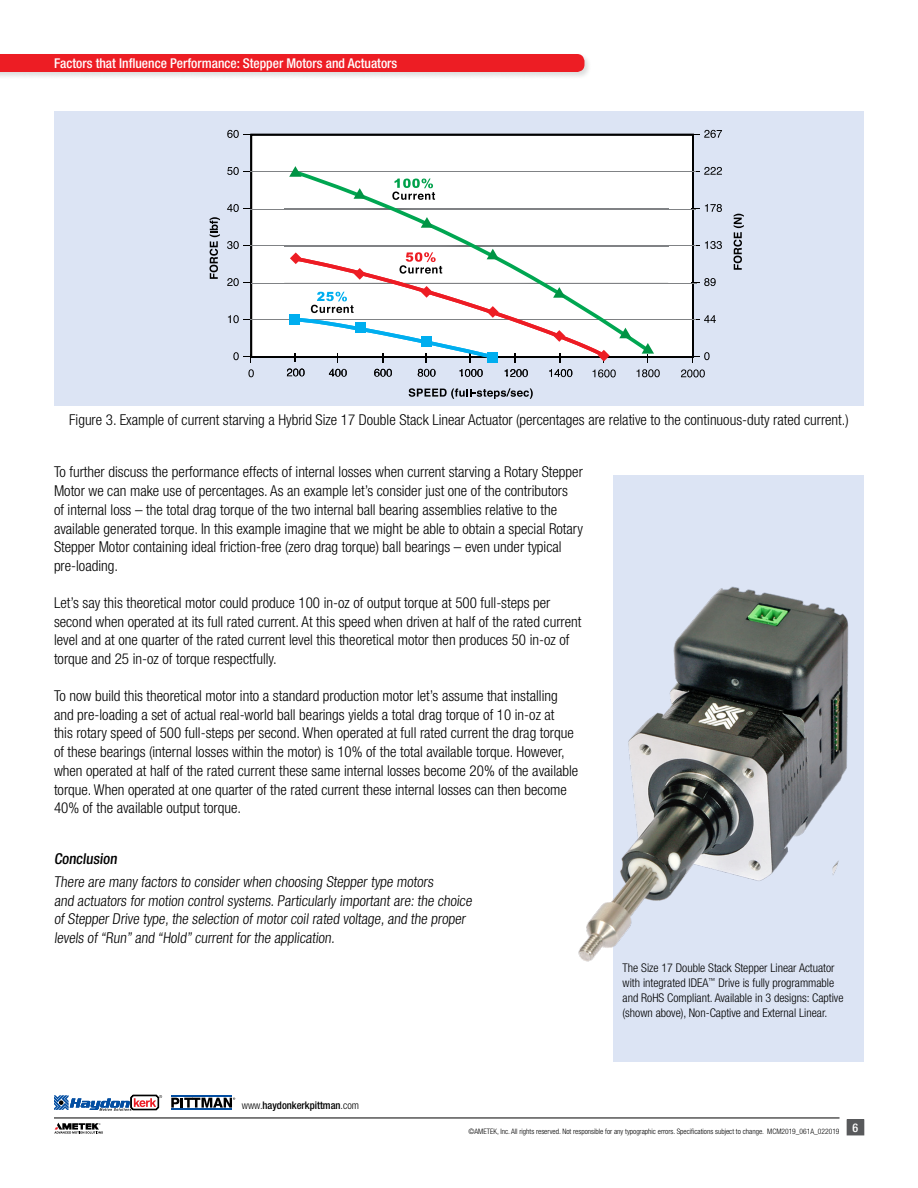
<style>
.page{position:relative;width:918px;height:1188px;background:#fff}
.page>*{position:absolute;margin:0;border:0;box-sizing:border-box;transform-origin:0 0}
.t1{font:300 condensed 15px/18.8px "Helvetica Neue LT Std";color:#000}
.t2{font:500 condensed 15px "Helvetica Neue LT Std";color:#000}
.t3{font:500 condensed 13.5px "Helvetica Neue LT Std";color:#fff}
.t4{font:300 condensed 12px/15px "Helvetica Neue LT Std";color:#000}
.t5{font:500 condensed 12px "Helvetica Neue LT Std";color:#fff}
.t6{font:500 condensed 10.5px "Helvetica Neue LT Std";color:#000}
.t7{font:300 condensed 7.5px "Helvetica Neue LT Std";color:#000}
.s1{font-weight:300}
</style>
<div class="page">
<div style="left:847px;top:1120px;width:17px;height:15px;background:#58595b"></div>
<div style="left:0;top:53px;width:592px;height:27px;background:#000;opacity:.14"></div>
<div style="left:0;top:54px;width:585px;height:18px;background:#ed1d24"></div>
<div style="left:54px;top:111px;width:810px;height:295px;background:#dce4f4"></div>
<div style="left:250px;top:134px;width:444px;height:224px;background:#fff"></div>
<svg style="left:227px;top:130px;width:25px;height:8px"></svg>
<svg style="left:227px;top:167px;width:25px;height:8px"></svg>
<svg style="left:227px;top:204px;width:25px;height:8px"></svg>
<svg style="left:227px;top:241px;width:25px;height:8px"></svg>
<svg style="left:227px;top:278px;width:25px;height:8px"></svg>
<svg style="left:228px;top:315px;width:24px;height:8px"></svg>
<svg style="left:691px;top:130px;width:31px;height:8px"></svg>
<svg style="left:691px;top:167px;width:31px;height:8px"></svg>
<svg style="left:691px;top:204px;width:31px;height:8px"></svg>
<svg style="left:691px;top:241px;width:31px;height:8px"></svg>
<svg style="left:691px;top:278px;width:25px;height:8px"></svg>
<svg style="left:691px;top:315px;width:25px;height:8px"></svg>
<svg style="left:733px;top:214px;width:11px;height:56px"></svg>
<svg style="left:210px;top:217px;width:10px;height:62px"></svg>
<svg style="left:409px;top:388px;width:124px;height:11px"></svg>
<svg style="left:233px;top:352px;width:19px;height:11px"></svg>
<svg style="left:248px;top:369px;width:6px;height:8px"></svg>
<hr style="left:250px;top:171px;width:446px;height:1px;background:#808285">
<hr style="left:251px;top:209px;width:445px;height:1px;background:#808285">
<hr style="left:251px;top:246px;width:445px;height:1px;background:#808285">
<hr style="left:251px;top:283px;width:446px;height:1px;background:#808285">
<hr style="left:250px;top:319px;width:446px;height:1px;background:#808285">
<img style="left:624px;top:356px;width:44px;height:2px">
<img style="left:284px;top:356px;width:340px;height:2px">
<svg style="left:549px;top:369px;width:23px;height:8px"></svg>
<svg style="left:287px;top:369px;width:18px;height:8px"></svg>
<svg style="left:459px;top:369px;width:24px;height:8px"></svg>
<svg style="left:505px;top:369px;width:23px;height:8px"></svg>
<svg style="left:329px;top:369px;width:18px;height:8px"></svg>
<svg style="left:374px;top:369px;width:18px;height:8px"></svg>
<svg style="left:418px;top:369px;width:17px;height:8px"></svg>
<svg style="left:293px;top:170px;width:358px;height:184px;fill:#fff"></svg>
<svg style="left:392px;top:179px;width:43px;height:21px"></svg>
<svg style="left:593px;top:369px;width:23px;height:8px"></svg>
<svg style="left:637px;top:369px;width:23px;height:8px"></svg>
<svg style="left:691px;top:352px;width:19px;height:11px"></svg>
<svg style="left:681px;top:369px;width:24px;height:8px"></svg>
<svg style="left:289px;top:166px;width:13px;height:11px"></svg>
<svg style="left:354px;top:188px;width:12px;height:11px"></svg>
<svg style="left:421px;top:217px;width:12px;height:11px"></svg>
<svg style="left:290px;top:249px;width:320px;height:114px"></svg>
<svg style="left:619px;top:328px;width:13px;height:10px"></svg>
<svg style="left:642px;top:343px;width:12px;height:20px"></svg>
<div style="left:488px;top:352px;width:10px;height:10px;background:#00aeef"></div>
<div style="left:421px;top:337px;width:11px;height:10px;background:#00aeef"></div>
<div style="left:356px;top:323px;width:10px;height:10px;background:#00aeef"></div>
<div style="left:289px;top:314px;width:11px;height:11px;background:#00aeef"></div>
<div style="left:613px;top:475px;width:251px;height:587px;background:#dce4f4"></div>
<svg style="left:54px;top:1123px;width:49px;height:11px"></svg>
<hr style="left:54px;top:1118px;width:786px;height:1px;background:#000">
<svg style="left:54px;top:1095px;width:108px;height:16px"></svg>
<svg style="left:171px;top:1097px;width:64px;height:11px"></svg>
<hr style="left:171px;top:1109px;width:61px;height:1px;background:#034ea2">
<hr style="left:171px;top:1095px;width:61px;height:2px;background:#034ea2">
<img style="left:578px;top:586px;width:271px;height:376px">
<p class="t3" style="left:54px;top:55px;width:345px">Factors that Influence Performance: Stepper Motors and Actuators</p>
<p class="t1" style="left:69px;top:411px;width:781px">Figure 3. Example of current starving a Hybrid Size 17 Double Stack Linear Actuator (percentages are relative to the continuous-duty rated current.)</p>
<p class="t1" style="left:54px;top:462px;width:530px">To further discuss the performance effects of internal losses when current starving a Rotary Stepper Motor we can make use of percentages. As an example let’s consider just one of the contributors<br>of internal loss – the total drag torque of the two internal ball bearing assemblies relative to the available generated torque. In this example imagine that we might be able to obtain a special Rotary Stepper Motor containing ideal friction-free (zero drag torque) ball bearings – even under typical pre-loading.</p>
<p class="t1" style="left:54px;top:593px;width:529px">Let’s say this theoretical motor could produce 100 in-oz of output torque at 500 full-steps per second when operated at its full rated current. At this speed when driven at half of the rated current level and at one quarter of the rated current level this theoretical motor then produces 50 in-oz of torque and 25 in-oz of torque respectfully.</p>
<p class="t1" style="left:54px;top:686px;width:526px">To now build this theoretical motor into a standard production motor let’s assume that installing and pre-loading a set of actual real-world ball bearings yields a total drag torque of 10 in-oz at<br>this rotary speed of 500 full-steps per second. When operated at full rated current the drag torque of these bearings (internal losses within the motor) is 10% of the total available torque. However, when operated at half of the rated current these same internal losses become 20% of the available torque. When operated at one quarter of the rated current these internal losses can then become 40% of the available output torque.</p>
<p class="t2" style="left:54px;top:849px;width:67px">Conclusion</p>
<p class="t1" style="left:54px;top:872px;width:421px">There are many factors to consider when choosing Stepper type motors<br>and actuators for motion control systems. Particularly important are: the choice of Stepper Drive type, the selection of motor coil rated voltage, and the proper levels of “Run” and “Hold” current for the application.</p>
<p class="t4" style="left:623px;top:960px;width:222px">The Size 17 Double Stack Stepper Linear Actuator with integrated IDEA<sup>™</sup> Drive is fully programmable and RoHS Compliant. Available in 3 designs: Captive (shown above), Non-Captive and External Linear.</p>
<p class="t6" style="left:242px;top:1099px;width:119px"><span class="s1">www.</span>haydonkerkpittman<span class="s1">.com</span></p>
<p class="t7" style="left:469px;top:1127px;width:373px">©AMETEK, Inc. All rights reserved. Not responsible for any typographic errors. Specifications subject to change. MCM2019_061A_022019</p>
<p class="t5" style="left:853px;top:1120px;width:7px">6</p>
</div>
